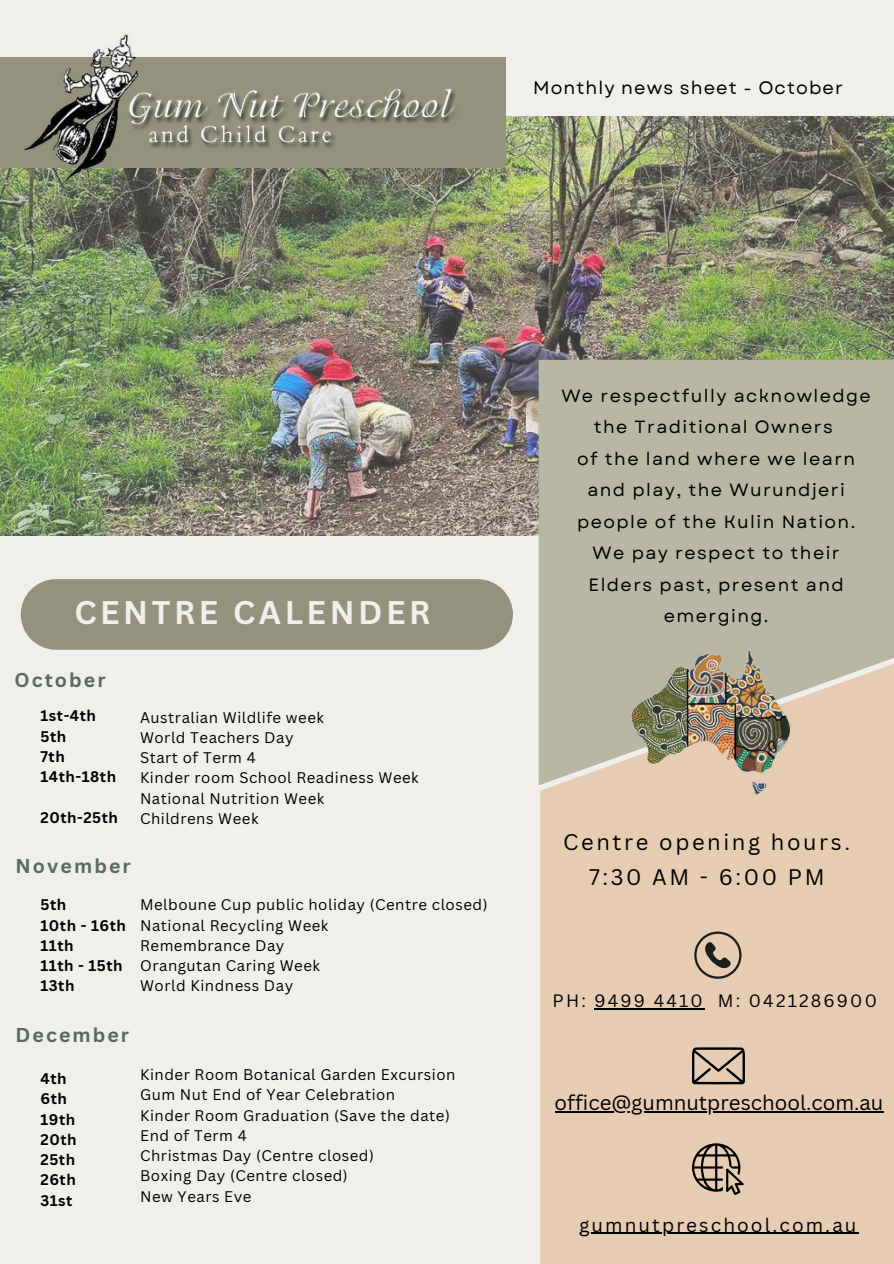
<style>
.page{position:relative;width:894px;height:1264px;background:#fff}
.page>*{position:absolute;margin:0;border:0;box-sizing:border-box;transform-origin:0 0}
.t1{font:700 31.8px "Canva Sans";letter-spacing:.11em;color:#f0efeb}
.t2{font:21.9px/34.8px "Canva Sans";letter-spacing:.12em;color:#000;text-align:center}
.t3{font:20.4px "Canva Sans";color:#000}
.t4{font:700 19.5px "Canva Sans";letter-spacing:.105em;color:#586b5e}
.t5{font:18.9px "Canva Sans";letter-spacing:.11em;color:#000}
.t6{font:18px "Garet";letter-spacing:.06em;color:#000}
.t7{font:17.7px/31.5px "Garet";letter-spacing:.08em;color:#000;text-align:center}
.t8{font:17.4px "Canva Sans";letter-spacing:.125em;color:#000}
.t9{font:15px/20.2px "Canva Sans";letter-spacing:.035em;color:#000}
.t10{font:700 15px/20.2px "Canva Sans";letter-spacing:.035em;color:#000}
</style>
<div class="page">
<div style="left:0;top:0;width:893px;height:1263px;background:#f0efeb"></div>
<img style="left:0;top:116px;width:892px;height:419px">
<div style="left:540px;top:785px;width:353px;height:478px;background:#e6ccb2"></div>
<svg style="left:538px;top:360px;width:355px;height:425px;background:#bbb9a5"></svg>
<div style="left:0;top:57px;width:506px;height:111px;background:#92927d"></div>
<img style="left:624px;top:636px;width:171px;height:172px;border-radius:50%">
<img style="left:11px;top:34px;width:449px;height:150px">
<svg style="left:694px;top:931px;width:47px;height:47px;background:#b19e8a"></svg>
<hr style="left:594px;top:1008px;width:110px;height:1px;background:#000">
<hr style="left:554px;top:1111px;width:329px;height:1px;background:#000">
<svg style="left:691px;top:1047px;width:53px;height:37px;background:#a08e7c"></svg>
<svg style="left:691px;top:1143px;width:52px;height:52px;background:#9c8a78"></svg>
<div style="left:21px;top:579px;width:491px;height:70px;background:#92927d"></div>
<div style="left:338px;top:125px;width:143px;height:43px;background:#92927d"></div>
<hr style="left:579px;top:1232px;width:279px;height:1px;background:#000">
<p class="t6" style="left:533px;top:75px;width:311px">Monthly news sheet - October</p>
<h1 class="t1" style="left:74px;top:589px;width:357px">CENTRE CALENDER</h1>
<h3 class="t4" style="left:15px;top:666px;width:93px">October</h3>
<p class="t10" style="left:40px;top:705px;width:77px">1st-4th<br>5th<br>7th<br>14th-18th</p>
<p class="t10" style="left:40px;top:806px;width:79px">20th-25th</p>
<p class="t9" style="left:140px;top:706px;width:280px">Australian Wildlife week<br>World Teachers Day<br>Start of Term 4<br>Kinder room School Readiness Week<br>National Nutrition Week<br>Childrens Week</p>
<h3 class="t4" style="left:16px;top:852px;width:117px">November</h3>
<p class="t10" style="left:40px;top:894px;width:87px">5th<br>10th - 16th<br>11th<br>11th - 15th<br>13th</p>
<p class="t9" style="left:140px;top:894px;width:349px">Melboune Cup public holiday (Centre closed)<br>National Recycling Week<br>Remembrance Day<br>Orangutan Caring Week<br>World Kindness Day</p>
<h3 class="t4" style="left:16px;top:1021px;width:115px">December</h3>
<p class="t10" style="left:40px;top:1068px;width:38px">4th<br>6th<br>19th<br>20th<br>25th<br>26th<br>31st</p>
<p class="t9" style="left:140px;top:1064px;width:317px">Kinder Room Botanical Garden Excursion<br>Gum Nut End of Year Celebration<br>Kinder Room Graduation (Save the date)<br>End of Term 4<br>Christmas Day (Centre closed)<br>Boxing Day (Centre closed)<br>New Years Eve</p>
<p class="t7" style="left:561px;top:380px;width:311px">We respectfully acknowledge the Traditional Owners<br>of the land where we learn and play, the Wurundjeri people of the Kulin Nation.<br>We pay respect to their<br>Elders past, present and emerging.</p>
<h2 class="t2" style="left:563px;top:824px;width:288px">Centre opening hours.<br>7:30 AM - 6:00 PM</h2>
<p class="t8" style="left:552px;top:988px;width:326px">PH: 9499 4410 M: 0421286900</p>
<h3 class="t3" style="left:554px;top:1088px;width:330px">office@gumnutpreschool.com.au</h3>
<p class="t5" style="left:579px;top:1211px;width:279px">gumnutpreschool.com.au</p>
</div>
